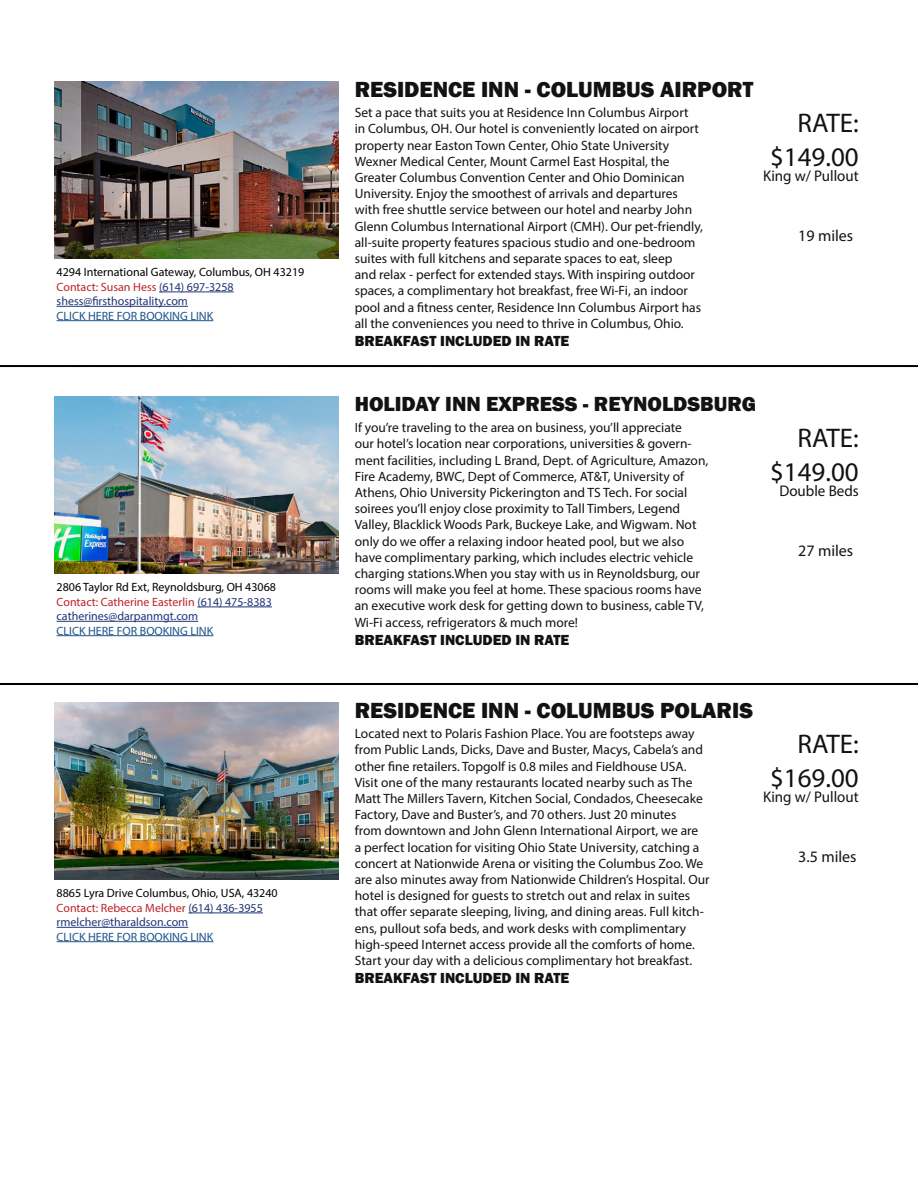
<style>
.page{position:relative;width:918px;height:1188px;background:#fff}
.page>*{position:absolute;margin:0;border:0;box-sizing:border-box;transform-origin:0 0}
.t1{font:27px/34.5px "Myriad Pro";color:#121212;text-align:right}
.t2{font:800 22.5px "Franklin Gothic";color:#121212}
.t3{font:800 21px "Franklin Gothic";color:#121212}
.t4{font:16.05px "Myriad Pro";color:#121212}
.t5{font:15.45px "Myriad Pro";color:#121212}
.t6{font:800 15px "Franklin Gothic";color:#121212}
.t7{font:13.5px/16.2px "Myriad Pro";color:#121212}
.t8{font:12px/14.4px "Myriad Pro";color:#000}
.t9{font:12px/14.4px "Myriad Pro";color:#203577}
.t10{font:12px "Myriad Pro";color:#1f548a}
.s1{color:#bc2229}
.s2{color:#203577}
.s3{color:#000}
</style>
<div class="page">
<hr style="left:159px;top:292px;width:75px;height:1px;background:#203577">
<hr style="left:57px;top:306px;width:131px;height:1px;background:#203577">
<hr style="left:57px;top:320px;width:156px;height:1px;background:#1f548a">
<img style="left:54px;top:81px;width:284px;height:177px">
<svg style="left:0;top:365px;width:918px;height:2px;background:#060606"></svg>
<hr style="left:197px;top:607px;width:75px;height:1px;background:#203577">
<hr style="left:57px;top:621px;width:141px;height:1px;background:#203577">
<hr style="left:57px;top:635px;width:156px;height:1px;background:#1f548a">
<img style="left:54px;top:396px;width:284px;height:177px">
<hr style="left:0;top:683px;width:918px;height:2px;background:#000">
<hr style="left:188px;top:913px;width:75px;height:1px;background:#203577">
<hr style="left:57px;top:927px;width:131px;height:1px;background:#203577">
<hr style="left:57px;top:941px;width:156px;height:1px;background:#1f548a">
<img style="left:54px;top:702px;width:284px;height:177px">
<p class="t8" style="left:57px;top:265px;width:249px">4294 International Gateway, Columbus, OH 43219<br><span class="s1">Contact: Susan Hess</span> <span class="s2">(614) 697-3258 shess@firsthospitality.com</span></p>
<p class="t10" style="left:57px;top:308px;width:158px">CLICK HERE FOR BOOKING LINK</p>
<p class="t9" style="left:57px;top:580px;width:221px"><span class="s3">2806 Taylor Rd Ext, Reynoldsburg, OH 43068<br></span><span class="s1">Contact: Catherine Easterlin</span> (614) 475-8383 catherines@darpanmgt.com</p>
<p class="t10" style="left:57px;top:623px;width:158px">CLICK HERE FOR BOOKING LINK</p>
<p class="t8" style="left:57px;top:886px;width:223px">8865 Lyra Drive Columbus, Ohio, USA, 43240<br><span class="s1">Contact: Rebecca Melcher</span> <span class="s2">(614) 436-3955 rmelcher@tharaldson.com</span></p>
<p class="t10" style="left:57px;top:929px;width:158px">CLICK HERE FOR BOOKING LINK</p>
<h2 class="t2" style="left:355px;top:75px;width:400px">RESIDENCE INN - COLUMBUS AIRPORT</h2>
<p class="t7" style="left:355px;top:104px;width:350px">Set a pace that suits you at Residence Inn Columbus Airport<br>in Columbus, OH. Our hotel is conveniently located on airport property near Easton Town Center, Ohio State University Wexner Medical Center, Mount Carmel East Hospital, the Greater Columbus Convention Center and Ohio Dominican University. Enjoy the smoothest of arrivals and departures with free shuttle service between our hotel and nearby John Glenn Columbus International Airport (CMH). Our pet-friendly, all-suite property features spacious studio and one-bedroom suites with full kitchens and separate spaces to eat, sleep<br>and relax - perfect for extended stays. With inspiring outdoor spaces, a complimentary hot breakfast, free Wi-Fi, an indoor pool and a fitness center, Residence Inn Columbus Airport has all the conveniences you need to thrive in Columbus, Ohio.</p>
<p class="t6" style="left:355px;top:331px;width:216px">BREAKFAST INCLUDED IN RATE</p>
<h1 class="t1" style="left:770px;top:105px;width:90px">RATE: $149.00</h1>
<p class="t5" style="left:763px;top:167px;width:97px">King w/ Pullout</p>
<p class="t4" style="left:798px;top:225px;width:56px">19 miles</p>
<h3 class="t3" style="left:355px;top:390px;width:403px">HOLIDAY INN EXPRESS - REYNOLDSBURG</h3>
<p class="t7" style="left:355px;top:419px;width:355px">If you’re traveling to the area on business, you’ll appreciate<br>our hotel’s location near corporations, universities &amp; govern&shy;ment facilities, including L Brand, Dept. of Agriculture, Amazon, Fire Academy, BWC, Dept of Commerce, AT&amp;T, University of Athens, Ohio University Pickerington and TS Tech. For social soirees you’ll enjoy close proximity to Tall Timbers, Legend Valley, Blacklick Woods Park, Buckeye Lake, and Wigwam. Not only do we offer a relaxing indoor heated pool, but we also have complimentary parking, which includes electric vehicle charging stations.When you stay with us in Reynoldsburg, our rooms will make you feel at home. These spacious rooms have an executive work desk for getting down to business, cable TV, Wi-Fi access, refrigerators &amp; much more!</p>
<p class="t6" style="left:355px;top:630px;width:216px">BREAKFAST INCLUDED IN RATE</p>
<h1 class="t1" style="left:770px;top:420px;width:90px">RATE: $149.00</h1>
<p class="t5" style="left:779px;top:482px;width:81px">Double Beds</p>
<p class="t4" style="left:798px;top:540px;width:56px">27 miles</p>
<h2 class="t2" style="left:355px;top:696px;width:400px">RESIDENCE INN - COLUMBUS POLARIS</h2>
<p class="t7" style="left:355px;top:725px;width:356px">Located next to Polaris Fashion Place. You are footsteps away from Public Lands, Dicks, Dave and Buster, Macys, Cabela’s and other fine retailers. Topgolf is 0.8 miles and Fieldhouse USA.<br>Visit one of the many restaurants located nearby such as The Matt The Millers Tavern, Kitchen Social, Condados, Cheesecake Factory, Dave and Buster’s, and 70 others. Just 20 minutes<br>from downtown and John Glenn International Airport, we are<br>a perfect location for visiting Ohio State University, catching a concert at Nationwide Arena or visiting the Columbus Zoo. We are also minutes away from Nationwide Children’s Hospital. Our hotel is designed for guests to stretch out and relax in suites that offer separate sleeping, living, and dining areas. Full kitch&shy;ens, pullout sofa beds, and work desks with complimentary high-speed Internet access provide all the comforts of home.<br>Start your day with a delicious complimentary hot breakfast.</p>
<p class="t6" style="left:355px;top:968px;width:216px">BREAKFAST INCLUDED IN RATE</p>
<h1 class="t1" style="left:770px;top:726px;width:90px">RATE: $169.00</h1>
<p class="t5" style="left:763px;top:788px;width:97px">King w/ Pullout</p>
<p class="t4" style="left:798px;top:846px;width:60px">3.5 miles</p>
</div>
